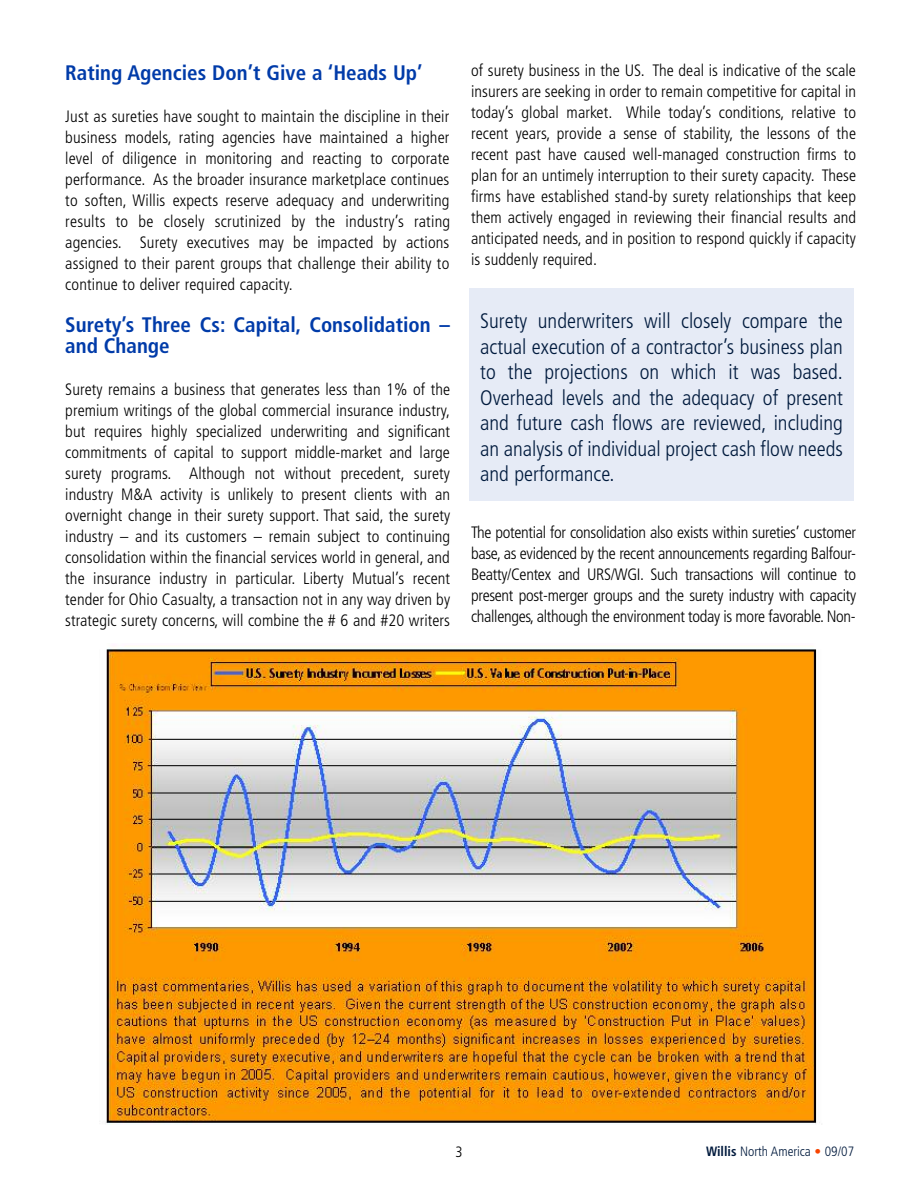
<style>
.page{position:relative;width:918px;height:1188px;background:#fff}
.page>*{position:absolute;margin:0;border:0;box-sizing:border-box;transform-origin:0 0}
.t1{font:300 condensed 21px/25.5px "Frutiger";color:#001a3d;text-align:justify}
.t2{font:700 condensed 21px/21px "Frutiger";color:#003ba9}
.t3{font:300 condensed 16.5px/21px "Frutiger";letter-spacing:.005em;color:#000;text-align:justify}
.t4{font:300 condensed 15px "Frutiger";color:#000}
.t5{font:300 condensed 13.5px "Frutiger";color:#001a3d}
.s1{font-weight:700}
.s2{color:#f74400}
</style>
<div class="page">
<div style="left:470px;top:289px;width:384px;height:212px;background:#e6ebf6"></div>
<img style="left:105px;top:646px;width:715px;height:478px">
<p class="t2" style="left:65px;top:63px;width:359px">Rating Agencies Don’t Give a ‘Heads Up’</p>
<p class="t3" style="left:65px;top:107px;width:386px">Just as sureties have sought to maintain the discipline in their business models, rating agencies have maintained a higher level of diligence in monitoring and reacting to corporate performance. As the broader insurance marketplace continues to soften, Willis expects reserve adequacy and underwriting results to be closely scrutinized by the industry’s rating agencies. Surety executives may be impacted by actions assigned to their parent groups that challenge their ability to continue to deliver required capacity.</p>
<p class="t2" style="left:65px;top:315px;width:386px">Surety’s Three Cs: Capital, Consolidation – and Change</p>
<p class="t3" style="left:65px;top:380px;width:386px">Surety remains a business that generates less than 1% of the premium writings of the global commercial insurance industry, but requires highly specialized underwriting and significant commitments of capital to support middle-market and large surety programs. Although not without precedent, surety industry M&amp;A activity is unlikely to present clients with an overnight change in their surety support. That said, the surety industry – and its customers – remain subject to continuing consolidation within the financial services world in general, and the insurance industry in particular. Liberty Mutual’s recent tender for Ohio Casualty, a transaction not in any way driven by strategic surety concerns, will combine the # 6 and #20 writers</p>
<p class="t3" style="left:471px;top:61px;width:386px">of surety business in the US. The deal is indicative of the scale insurers are seeking in order to remain competitive for capital in today’s global market. While today’s conditions, relative to recent years, provide a sense of stability, the lessons of the recent past have caused well-managed construction firms to plan for an untimely interruption to their surety capacity. These firms have established stand-by surety relationships that keep them actively engaged in reviewing their financial results and anticipated needs, and in position to respond quickly if capacity is suddenly required.</p>
<p class="t1" style="left:480px;top:310px;width:364px">Surety underwriters will closely compare the actual execution of a contractor’s business plan to the projections on which it was based.<br>Overhead levels and the adequacy of present and future cash flows are reviewed, including an analysis of individual project cash flow needs and performance.</p>
<p class="t3" style="left:471px;top:523px;width:386px">The potential for consolidation also exists within sureties’ customer base, as evidenced by the recent announcements regarding Balfour-Beatty/Centex and URS/WGI. Such transactions will continue to present post-merger groups and the surety industry with capacity challenges, although the environment today is more favorable. Non-</p>
<p class="t4" style="left:456px;top:1145px;width:9px">3</p>
<p class="t5" style="left:706px;top:1146px;width:150px"><span class="s1">Willis</span> North America <span class="s2">•</span> 09/07</p>
</div>
